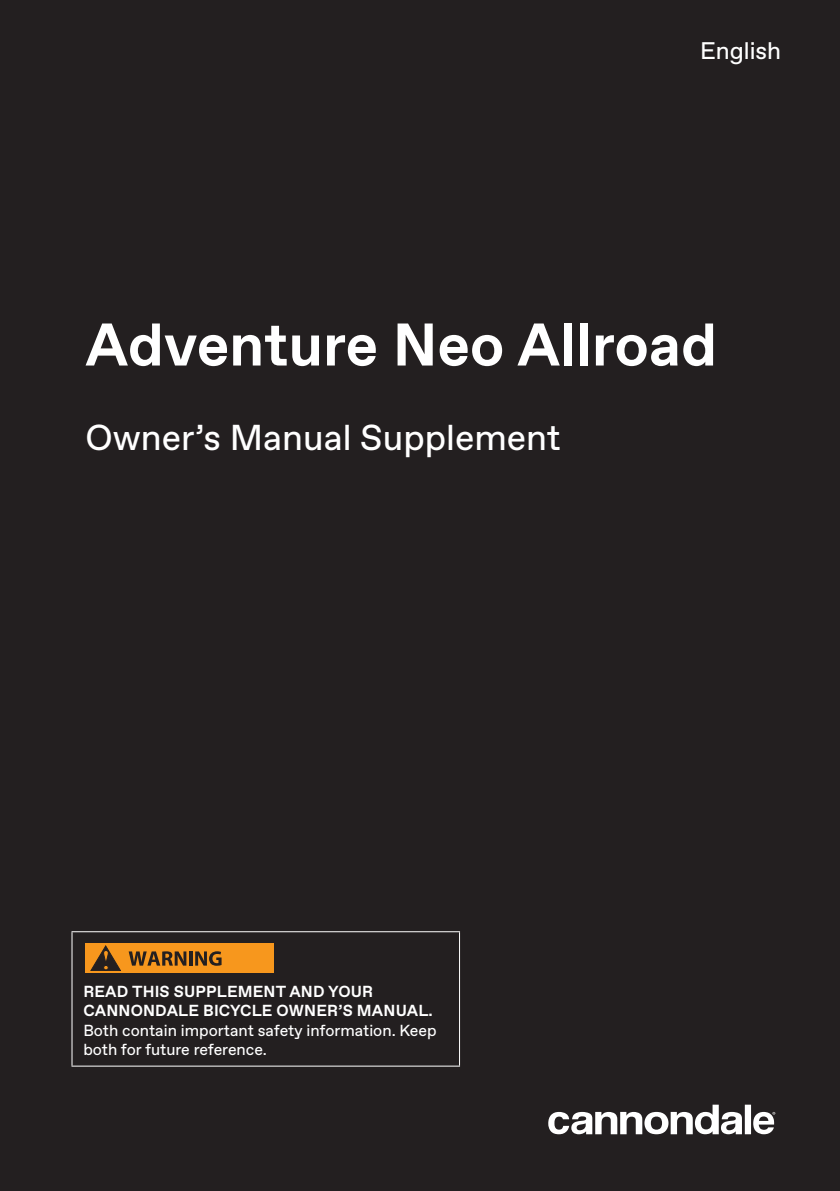
<style>
.page{position:relative;width:840px;height:1191px;background:#fff}
.page>*{position:absolute;margin:0;border:0;box-sizing:border-box;transform-origin:0 0}
.t1{font:700 60px "Favorit";color:#fff}
.CD_DOCUMENT_TYPE_TIT{font:36px "Favorit";color:#fff}
.CD_DOCUMENT_TYPE_TIT-2{font:24px "Favorit";color:#fff}
.CD_TEXT{font:16px/19.2px "Favorit";color:#fff}
.s1{font-weight:700}
</style>
<div class="page">
<div style="left:0;top:0;width:839px;height:1191px;background:#231f20"></div>
<div style="left:744px;top:1104px;width:6px;height:30px;background:#fff"></div>
<svg style="left:548px;top:1104px;width:193px;height:30px"></svg>
<svg style="left:753px;top:1112px;width:21px;height:22px"></svg>
<hr style="left:71px;top:931px;width:389px;height:1px;background:#fff">
<hr style="left:71px;top:932px;width:1px;height:47px;background:#fff">
<hr style="left:71px;top:979px;width:1px;height:86px;background:#fff">
<hr style="left:71px;top:1065px;width:389px;height:1px;background:#fff">
<hr style="left:459px;top:932px;width:1px;height:47px;background:#fff">
<hr style="left:459px;top:979px;width:1px;height:86px;background:#fff">
<div style="left:86px;top:943px;width:188px;height:30px;background:#f7971d"></div>
<svg style="left:129px;top:951px;width:57px;height:14px"></svg>
<hr style="left:189px;top:951px;width:3px;height:14px;background:#231f20">
<svg style="left:195px;top:951px;width:26px;height:14px"></svg>
<svg style="left:91px;top:945px;width:30px;height:25px"></svg>
<p class="CD_DOCUMENT_TYPE_TIT-2" style="left:699px;top:35px;width:83px">English</p>
<p class="t1" style="left:85px;top:304px;width:632px">Adventure Neo Allroad</p>
<p class="CD_DOCUMENT_TYPE_TIT" style="left:85px;top:413px;width:476px">Owner’s Manual Supplement</p>
<p class="CD_TEXT" style="left:83px;top:981px;width:354px"><span class="s1">READ THIS SUPPLEMENT AND YOUR CANNONDALE BICYCLE OWNER’S MANUAL.<br></span>Both contain important safety information. Keep both for future reference.</p>
</div>
